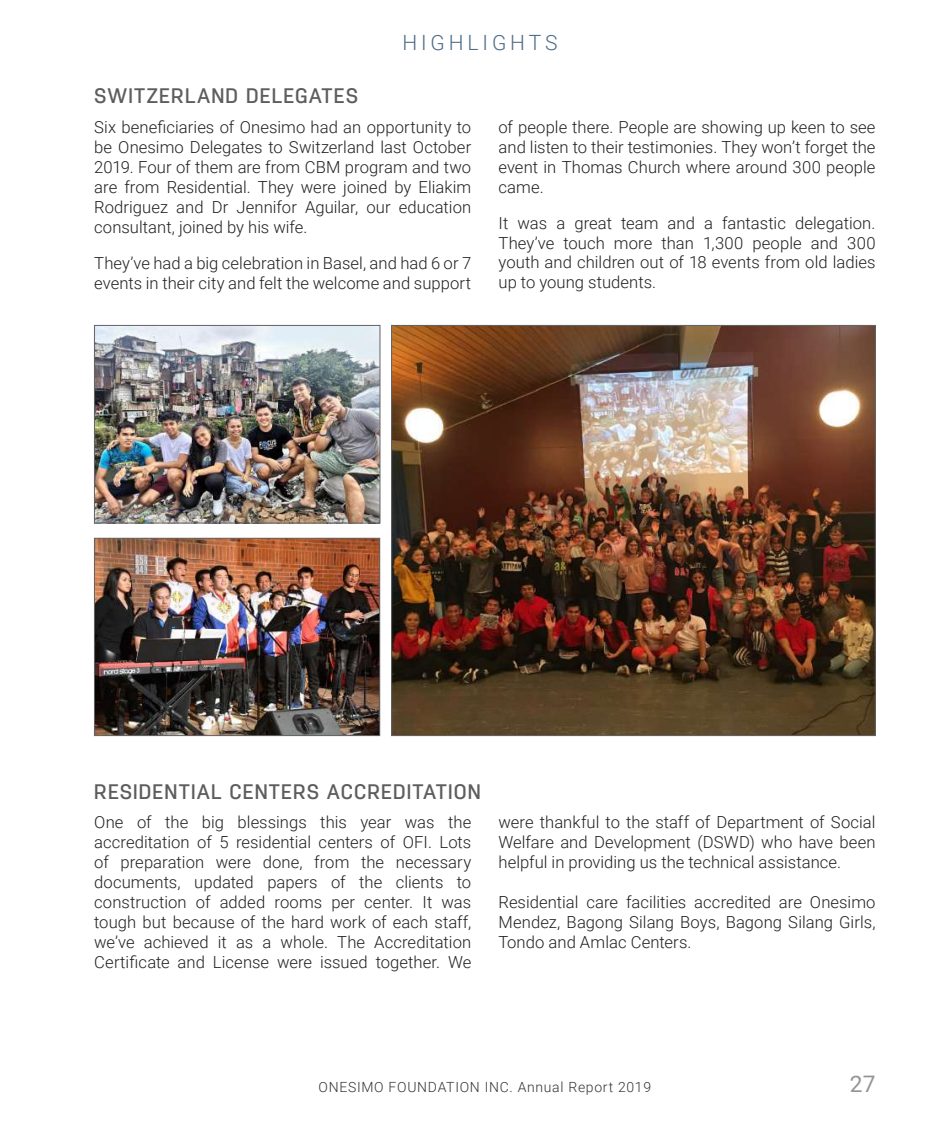
<style>
.page{position:relative;width:945px;height:1134px;background:#fff}
.page>*{position:absolute;margin:0;border:0;box-sizing:border-box;transform-origin:0 0}
.t1{font:22.75px "Roboto";color:#939598}
.t2{font:500 21px "Antartida";letter-spacing:.06em;color:#5d5d5d}
.t3{font:300 21px "Roboto";letter-spacing:.185em;color:#506b87}
.t4{font:300 16.62px/19.9px "Roboto";letter-spacing:.005em;color:#231f20;text-align:justify}
.t5{font:300 14px "Roboto";letter-spacing:.05em;color:#343434}
</style>
<div class="page">
<img style="left:96px;top:327px;width:282px;height:194px">
<div style="left:94px;top:325px;width:286px;height:198px;border:1px solid #636366"></div>
<img style="left:393px;top:327px;width:481px;height:407px">
<img style="left:96px;top:540px;width:282px;height:194px">
<div style="left:94px;top:538px;width:286px;height:198px;border:1px solid #636366"></div>
<p class="t3" style="left:402px;top:27px;width:157px">HIGHLIGHTS</p>
<p class="t2" style="left:94px;top:84px;width:265px">SWITZERLAND DELEGATES</p>
<p class="t4" style="left:94px;top:117px;width:379px">Six beneficiaries of Onesimo had an opportunity to be Onesimo Delegates to Switzerland last October 2019. Four of them are from CBM program and two are from Residential. They were joined by Eliakim Rodriguez and Dr Jennifor Aguilar, our education consultant, joined by his wife.</p>
<p class="t4" style="left:94px;top:252px;width:379px">They’ve had a big celebration in Basel, and had 6 or 7 events in their city and felt the welcome and support</p>
<p class="t4" style="left:499px;top:117px;width:379px">of people there. People are showing up keen to see and listen to their testimonies. They won’t forget the event in Thomas Church where around 300 people came.</p>
<p class="t4" style="left:499px;top:212px;width:379px">It was a great team and a fantastic delegation.<br>They’ve touch more than 1,300 people and 300 youth and children out of 18 events from old ladies up to young students.</p>
<p class="t2" style="left:94px;top:780px;width:388px">RESIDENTIAL CENTERS ACCREDITATION</p>
<p class="t4" style="left:94px;top:811px;width:379px">One of the big blessings this year was the accreditation of 5 residential centers of OFI. Lots of preparation were done, from the necessary documents, updated papers of the clients to construction of added rooms per center. It was tough but because of the hard work of each staff, we’ve achieved it as a whole. The Accreditation Certificate and License were issued together. We</p>
<p class="t4" style="left:499px;top:811px;width:379px">were thankful to the staff of Department of Social Welfare and Development (DSWD) who have been helpful in providing us the technical assistance.</p>
<p class="t4" style="left:499px;top:891px;width:379px">Residential care facilities accredited are Onesimo Mendez, Bagong Silang Boys, Bagong Silang Girls, Tondo and Amlac Centers.</p>
<p class="t5" style="left:319px;top:1078px;width:334px">ONESIMO FOUNDATION INC. Annual Report 2019</p>
<h1 class="t1" style="left:850px;top:1068px;width:27px">27</h1>
</div>
